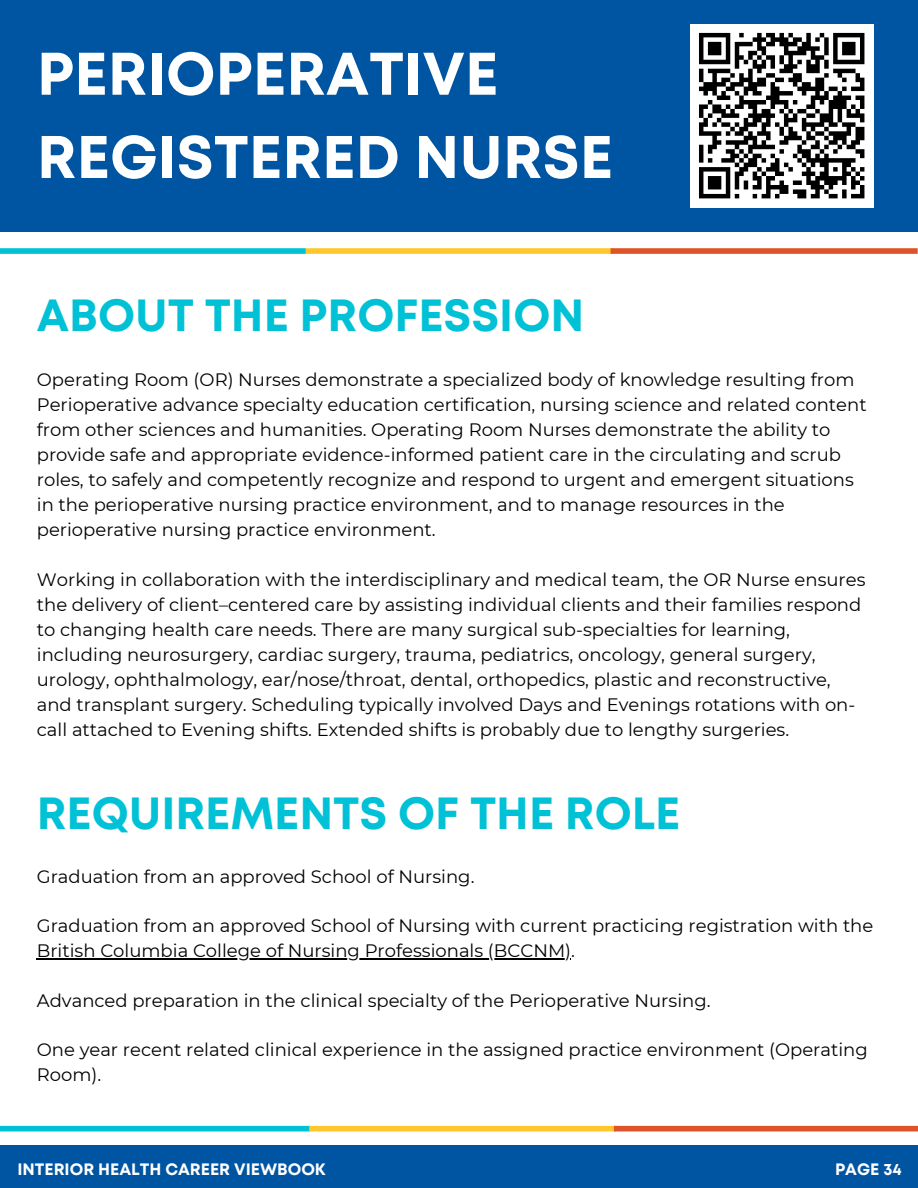
<style>
.page{position:relative;width:918px;height:1188px;background:#fff}
.page>*{position:absolute;margin:0;border:0;box-sizing:border-box;transform-origin:0 0}
.t1{font:700 60px/83.2px "Mont";color:#fff}
.t2{font:700 45px "Mont";color:#00c1d5}
.t3{font:18px/25px "Montserrat";color:#000}
.t4{font:700 16.5px "Mont";color:#fff}
</style>
<div class="page">
<hr style="left:37px;top:958px;width:534px;height:1px;background:#000">
<div style="left:0;top:1126px;width:310px;height:5px;background:#00c1d5"></div>
<div style="left:309px;top:1126px;width:307px;height:5px;background:#ffc72c"></div>
<div style="left:614px;top:1126px;width:304px;height:5px;background:#de5428"></div>
<div style="left:0;top:1146px;width:918px;height:42px;background:#0055a2"></div>
<div style="left:0;top:0;width:918px;height:232px;background:#0055a2"></div>
<div style="left:690px;top:24px;width:183px;height:183px;background:#fff"></div>
<svg style="left:699px;top:32px;width:166px;height:167px"></svg>
<div style="left:0;top:248px;width:306px;height:6px;background:#00c1d5"></div>
<div style="left:306px;top:248px;width:307px;height:6px;background:#ffc72c"></div>
<div style="left:611px;top:248px;width:307px;height:6px;background:#de5428"></div>
<h1 class="t1" style="left:37px;top:37px;width:578px">PERIOPERATIVE<br>REGISTERED NURSE</h1>
<h2 class="t2" style="left:37px;top:299px;width:549px">ABOUT THE PROFESSION</h2>
<p class="t3" style="left:37px;top:367px;width:831px">Operating Room (OR) Nurses demonstrate a specialized body of knowledge resulting from Perioperative advance specialty education certification, nursing science and related content from other sciences and humanities. Operating Room Nurses demonstrate the ability to provide safe and appropriate evidence-informed patient care in the circulating and scrub roles, to safely and competently recognize and respond to urgent and emergent situations in the perioperative nursing practice environment, and to manage resources in the perioperative nursing practice environment.</p>
<p class="t3" style="left:37px;top:567px;width:830px">Working in collaboration with the interdisciplinary and medical team, the OR Nurse ensures the delivery of client–centered care by assisting individual clients and their families respond to changing health care needs. There are many surgical sub-specialties for learning, including neurosurgery, cardiac surgery, trauma, pediatrics, oncology, general surgery, urology, ophthalmology, ear/nose/throat, dental, orthopedics, plastic and reconstructive, and transplant surgery. Scheduling typically involved Days and Evenings rotations with on&shy;call attached to Evening shifts. Extended shifts is probably due to lengthy surgeries.</p>
<h2 class="t2" style="left:37px;top:797px;width:645px">REQUIREMENTS OF THE ROLE</h2>
<p class="t3" style="left:37px;top:864px;width:439px">Graduation from an approved School of Nursing.</p>
<p class="t3" style="left:37px;top:913px;width:838px">Graduation from an approved School of Nursing with current practicing registration with the<br>British Columbia College of Nursing Professionals (BCCNM).</p>
<p class="t3" style="left:37px;top:988px;width:675px">Advanced preparation in the clinical specialty of the Perioperative Nursing.</p>
<p class="t3" style="left:37px;top:1037px;width:832px">One year recent related clinical experience in the assigned practice environment (Operating<br>Room).</p>
<p class="t4" style="left:17px;top:1163px;width:310px">INTERIOR HEALTH CAREER VIEWBOOK</p>
<p class="t4" style="left:835px;top:1163px;width:68px">PAGE 34</p>
</div>
